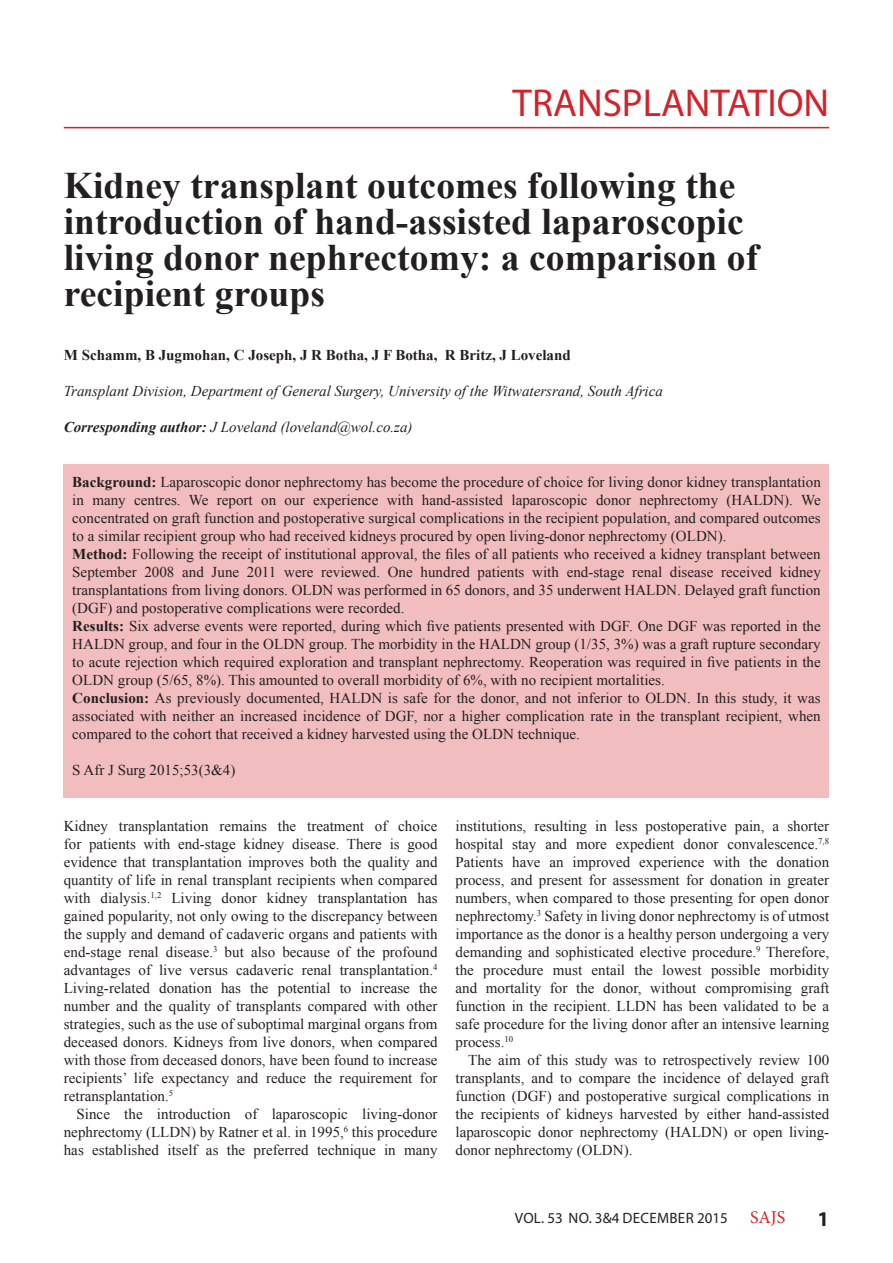
<style>
.page{position:relative;width:893px;height:1263px;background:#fff}
.page>*{position:absolute;margin:0;border:0;box-sizing:border-box;transform-origin:0 0}
.t1{font:39px "Myriad Pro";color:#d1232a}
.Article_Title{font:700 37.5px/36px "Times New Roman";color:#231f20}
.t2{font:700 21px "Myriad Pro";color:#231f20}
.Abstract{font:15px/18px "Times New Roman";color:#231f20;text-align:justify}
.Body_Text_Indent{font:15px/18px "Times New Roman";color:#231f20;text-align:justify}
.Body_Text{font:15px/18px "Times New Roman";color:#231f20;text-align:justify}
.t3{font:italic 15px "Times New Roman";color:#231f20}
.t4{font:700 15px "Times New Roman";color:#231f20}
.t5{font:15px "Myriad Pro";letter-spacing:.02em;color:#231f20}
.s1{font-weight:700}
.s2{font-family:"Minion Pro";font-size:18px;color:#d1232a}
</style>
<div class="page">
<hr style="left:64px;top:127px;width:765px;height:1px;background:#d1232a">
<div style="left:64px;top:465px;width:765px;height:333px;background:#f1bdbf"></div>
<p class="t1" style="left:513px;top:78px;width:318px">TRANSPLANTATION</p>
<p class="Article_Title" style="left:64px;top:167px;width:696px">Kidney transplant outcomes following the introduction of hand-assisted laparoscopic living donor nephrectomy: a comparison of recipient groups</p>
<p class="t4" style="left:64px;top:345px;width:508px">M Schamm, B Jugmohan, C Joseph, J R Botha, J F Botha, R Britz, J Loveland</p>
<p class="t3" style="left:64px;top:381px;width:601px">Transplant Division, Department of General Surgery, University of the Witwatersrand, South Africa</p>
<p class="t3" style="left:64px;top:417px;width:350px"><span class="s1">Corresponding author:</span> J Loveland (loveland@wol.co.za)</p>
<p class="Abstract" style="left:72px;top:472px;width:750px"><span class="s1">Background:</span> Laparoscopic donor nephrectomy has become the procedure of choice for living donor kidney transplantation in many centres. We report on our experience with hand-assisted laparoscopic donor nephrectomy (HALDN). We concentrated on graft function and postoperative surgical complications in the recipient population, and compared outcomes to a similar recipient group who had received kidneys procured by open living-donor nephrectomy (OLDN).</p>
<p class="Abstract" style="left:72px;top:544px;width:750px"><span class="s1">Method:</span> Following the receipt of institutional approval, the files of all patients who received a kidney transplant between September 2008 and June 2011 were reviewed. One hundred patients with end-stage renal disease received kidney transplantations from living donors. OLDN was performed in 65 donors, and 35 underwent HALDN. Delayed graft function (DGF) and postoperative complications were recorded.</p>
<p class="Abstract" style="left:72px;top:616px;width:750px"><span class="s1">Results:</span> Six adverse events were reported, during which five patients presented with DGF. One DGF was reported in the HALDN group, and four in the OLDN group. The morbidity in the HALDN group (1/35, 3%) was a graft rupture secondary to acute rejection which required exploration and transplant nephrectomy. Reoperation was required in five patients in the OLDN group (5/65, 8%). This amounted to overall morbidity of 6%, with no recipient mortalities.</p>
<p class="Abstract" style="left:72px;top:688px;width:750px"><span class="s1">Conclusion:</span> As previously documented, HALDN is safe for the donor, and not inferior to OLDN. In this study, it was associated with neither an increased incidence of DGF, nor a higher complication rate in the transplant recipient, when compared to the cohort that received a kidney harvested using the OLDN technique.</p>
<p class="Body_Text" style="left:72px;top:760px;width:165px">S Afr J Surg 2015;53(3&amp;4)</p>
<p class="Body_Text" style="left:64px;top:817px;width:375px">Kidney transplantation remains the treatment of choice for patients with end-stage kidney disease. There is good evidence that transplantation improves both the quality and quantity of life in renal transplant recipients when compared with dialysis.<sup>1,2</sup> Living donor kidney transplantation has gained popularity, not only owing to the discrepancy between the supply and demand of cadaveric organs and patients with end-stage renal disease.<sup>3</sup> but also because of the profound advantages of live versus cadaveric renal transplantation.<sup>4<br></sup>Living-related donation has the potential to increase the number and the quality of transplants compared with other strategies, such as the use of suboptimal marginal organs from deceased donors. Kidneys from live donors, when compared with those from deceased donors, have been found to increase recipients’ life expectancy and reduce the requirement for retransplantation.<sup>5</sup></p>
<p class="Body_Text_Indent" style="left:64px;top:1105px;width:375px;text-indent:13px">Since the introduction of laparoscopic living-donor nephrectomy (LLDN) by Ratner et al. in 1995,<sup>6</sup> this procedure has established itself as the preferred technique in many</p>
<p class="Body_Text_Indent" style="left:455px;top:817px;width:375px">institutions, resulting in less postoperative pain, a shorter hospital stay and more expedient donor convalescence.<sup>7,8<br></sup>Patients have an improved experience with the donation process, and present for assessment for donation in greater numbers, when compared to those presenting for open donor nephrectomy.<sup>3</sup> Safety in living donor nephrectomy is of utmost importance as the donor is a healthy person undergoing a very demanding and sophisticated elective procedure.<sup>9</sup> Therefore, the procedure must entail the lowest possible morbidity and mortality for the donor, without compromising graft function in the recipient. LLDN has been validated to be a safe procedure for the living donor after an intensive learning process.<sup>10</sup></p>
<p class="Body_Text_Indent" style="left:455px;top:1051px;width:375px;text-indent:13px">The aim of this study was to retrospectively review 100 transplants, and to compare the incidence of delayed graft function (DGF) and postoperative surgical complications in the recipients of kidneys harvested by either hand-assisted laparoscopic donor nephrectomy (HALDN) or open living&shy;donor nephrectomy (OLDN).</p>
<p class="t5" style="left:515px;top:1208px;width:272px">VOL. 53 NO. 3&amp;4 DECEMBER 2015 <span class="s2">SAJS</span></p>
<p class="t2" style="left:817px;top:1205px;width:13px">1</p>
</div>
